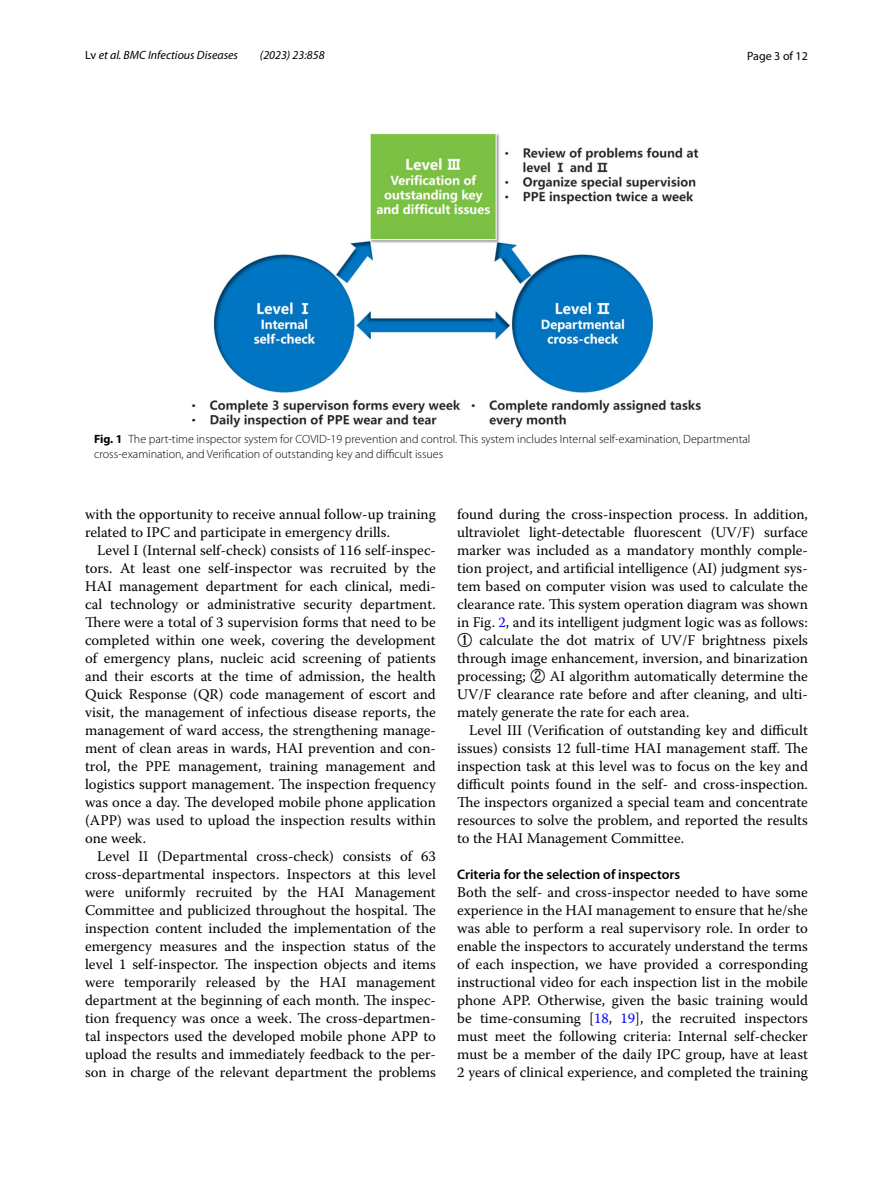
<style>
.page{position:relative;width:893px;height:1187px;background:#fff}
.page>*{position:absolute;margin:0;border:0;box-sizing:border-box;transform-origin:0 0}
.t1{font:14.7px/18px "Warnock Pro";color:#000;text-align:justify}
.t2{font:600 13.8px "Myriad Pro";color:#000}
.t3{font:300 12px/15px "Myriad Pro";color:#000}
.t4{font:italic 12px "Myriad Pro";color:#000}
.t5{font:12px "Myriad Pro";color:#000}
.s1{font-style:normal}
.s2{font-weight:700}
.s3{color:#00f}
.s4{font-family:"Code 2000"}
</style>
<div class="page">
<img style="left:191px;top:133px;width:510px;height:295px">
<p class="t4" style="left:85px;top:48px;width:155px"><span class="s1">Lv</span> et al. BMC Infectious Diseases</p>
<p class="t4" style="left:260px;top:48px;width:66px">(2023) 23:858</p>
<p class="t5" style="left:747px;top:48px;width:62px">Page 3 of 12</p>
<p class="t3" style="left:94px;top:431px;width:658px"><span class="s2">Fig. 1</span> The part-time inspector system for COVID-19 prevention and control. This system includes Internal self-examination, Departmental cross-examination, and Verification of outstanding key and difficult issues</p>
<p class="t1" style="left:85px;top:504px;width:352px">with the opportunity to receive annual follow-up training related to IPC and participate in emergency drills.</p>
<p class="t1" style="left:85px;top:540px;width:352px;text-indent:12px">Level I (Internal self-check) consists of 116 self-inspec&shy;tors. At least one self-inspector was recruited by the HAI management department for each clinical, medi&shy;cal technology or administrative security department.<br>There were a total of 3 supervision forms that need to be completed within one week, covering the development of emergency plans, nucleic acid screening of patients and their escorts at the time of admission, the health Quick Response (QR) code management of escort and visit, the management of infectious disease reports, the management of ward access, the strengthening manage&shy;ment of clean areas in wards, HAI prevention and con&shy;trol, the PPE management, training management and logistics support management. The inspection frequency was once a day. The developed mobile phone application (APP) was used to upload the inspection results within one week.</p>
<p class="t1" style="left:85px;top:846px;width:352px;text-indent:12px">Level II (Departmental cross-check) consists of 63 cross-departmental inspectors. Inspectors at this level were uniformly recruited by the HAI Management Committee and publicized throughout the hospital. The inspection content included the implementation of the emergency measures and the inspection status of the level 1 self-inspector. The inspection objects and items were temporarily released by the HAI management department at the beginning of each month. The inspec&shy;tion frequency was once a week. The cross-departmen&shy;tal inspectors used the developed mobile phone APP to upload the results and immediately feedback to the per&shy;son in charge of the relevant department the problems</p>
<p class="t1" style="left:457px;top:504px;width:352px">found during the cross-inspection process. In addition, ultraviolet light-detectable fluorescent (UV/F) surface marker was included as a mandatory monthly comple&shy;tion project, and artificial intelligence (AI) judgment sys&shy;tem based on computer vision was used to calculate the clearance rate. This system operation diagram was shown in Fig. <span class="s3">2</span>, and its intelligent judgment logic was as follows:<br><span class="s4">①</span> calculate the dot matrix of UV/F brightness pixels through image enhancement, inversion, and binarization processing; <span class="s4">②</span> AI algorithm automatically determine the UV/F clearance rate before and after cleaning, and ulti&shy;mately generate the rate for each area.</p>
<p class="t1" style="left:457px;top:720px;width:352px;text-indent:12px">Level III (Verification of outstanding key and difficult issues) consists 12 full-time HAI management staff. The inspection task at this level was to focus on the key and difficult points found in the self- and cross-inspection.<br>The inspectors organized a special team and concentrate resources to solve the problem, and reported the results to the HAI Management Committee.</p>
<p class="t2" style="left:457px;top:865px;width:225px">Criteria for the selection of inspectors</p>
<p class="t1" style="left:457px;top:882px;width:352px">Both the self- and cross-inspector needed to have some experience in the HAI management to ensure that he/she was able to perform a real supervisory role. In order to enable the inspectors to accurately understand the terms of each inspection, we have provided a corresponding instructional video for each inspection list in the mobile phone APP. Otherwise, given the basic training would be time-consuming [<span class="s3">18</span>, <span class="s3">19</span>], the recruited inspectors must meet the following criteria: Internal self-checker must be a member of the daily IPC group, have at least 2 years of clinical experience, and completed the training</p>
</div>
